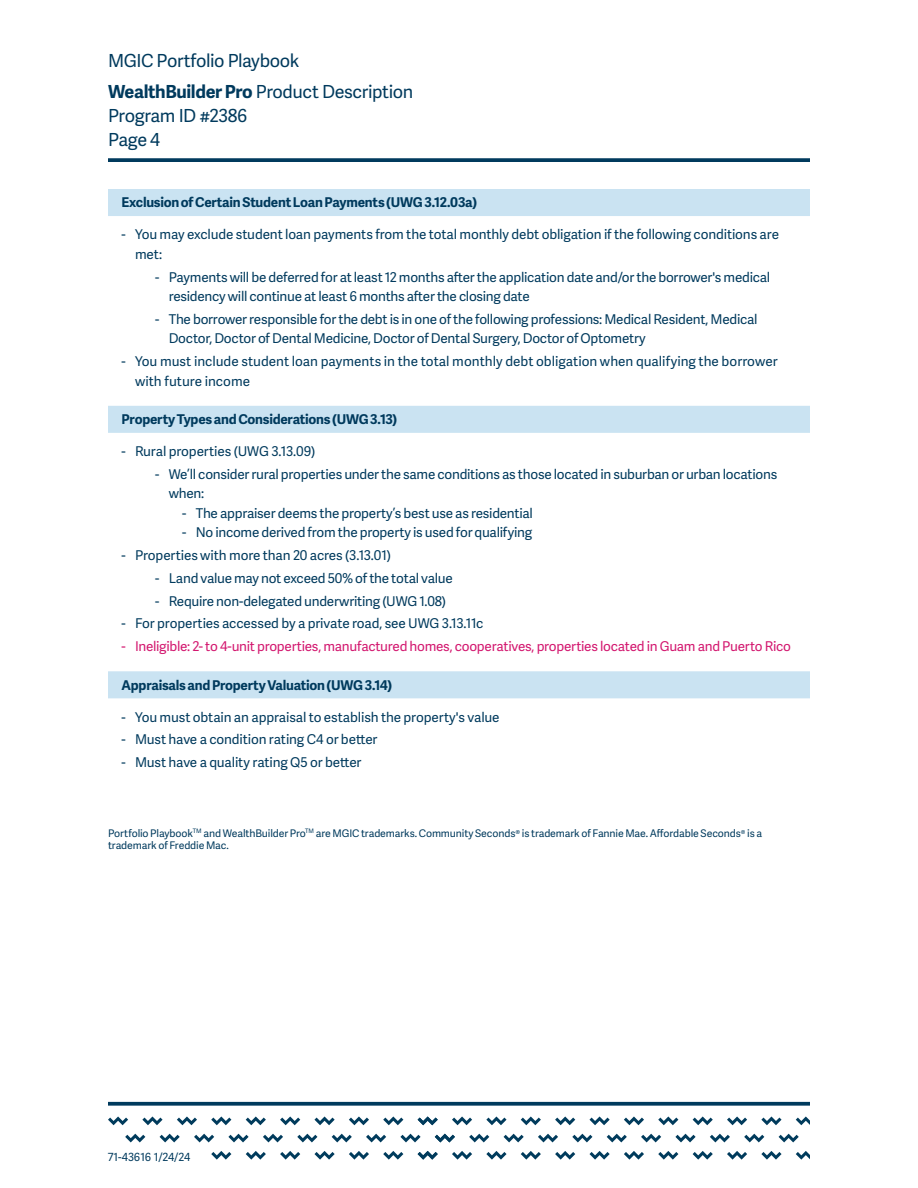
<style>
.page{position:relative;width:918px;height:1188px;background:#fff}
.page>*{position:absolute;margin:0;border:0;box-sizing:border-box;transform-origin:0 0}
.t1{font:18px/24px "Adelle Sans";letter-spacing:-.025em;color:#003a5d}
.t2{font:13.5px/19.5px "Adelle Sans";letter-spacing:-.015em;color:#003a5d}
.Section_Header{font:700 13.5px "Adelle Sans";letter-spacing:-.02em;color:#003a5d}
.t3{font:13.5px "Adelle Sans";letter-spacing:-.02em;color:#d3176f}
.t4{font:11.25px "Adelle Sans";letter-spacing:-.005em;color:#003a5d}
.t5{font:10.5px/12px "Adelle Sans";letter-spacing:-.01em;color:#003a5d}
.s1{font-weight:700}
</style>
<div class="page">
<svg style="left:108px;top:158px;width:702px;height:4px;background:#0f4667"></svg>
<svg style="left:486px;top:1116px;width:21px;height:9px"></svg>
<svg style="left:521px;top:1116px;width:20px;height:9px"></svg>
<svg style="left:504px;top:1134px;width:20px;height:8px"></svg>
<svg style="left:486px;top:1151px;width:21px;height:9px"></svg>
<svg style="left:521px;top:1151px;width:20px;height:9px"></svg>
<svg style="left:555px;top:1116px;width:20px;height:9px"></svg>
<svg style="left:538px;top:1134px;width:20px;height:8px"></svg>
<svg style="left:555px;top:1151px;width:20px;height:9px"></svg>
<svg style="left:589px;top:1116px;width:21px;height:9px"></svg>
<svg style="left:572px;top:1134px;width:20px;height:8px"></svg>
<svg style="left:589px;top:1151px;width:21px;height:9px"></svg>
<svg style="left:624px;top:1116px;width:20px;height:9px"></svg>
<svg style="left:607px;top:1134px;width:20px;height:8px"></svg>
<svg style="left:624px;top:1151px;width:20px;height:9px"></svg>
<svg style="left:658px;top:1116px;width:20px;height:9px"></svg>
<svg style="left:641px;top:1134px;width:20px;height:8px"></svg>
<svg style="left:658px;top:1151px;width:20px;height:9px"></svg>
<svg style="left:693px;top:1116px;width:20px;height:9px"></svg>
<svg style="left:675px;top:1134px;width:21px;height:8px"></svg>
<svg style="left:693px;top:1151px;width:20px;height:9px"></svg>
<svg style="left:727px;top:1116px;width:20px;height:9px"></svg>
<svg style="left:710px;top:1134px;width:20px;height:8px"></svg>
<svg style="left:727px;top:1151px;width:20px;height:9px"></svg>
<svg style="left:761px;top:1116px;width:21px;height:9px"></svg>
<svg style="left:744px;top:1134px;width:20px;height:8px"></svg>
<svg style="left:761px;top:1151px;width:21px;height:9px"></svg>
<svg style="left:796px;top:1116px;width:14px;height:9px"></svg>
<svg style="left:779px;top:1134px;width:20px;height:8px"></svg>
<svg style="left:796px;top:1151px;width:14px;height:9px"></svg>
<svg style="left:452px;top:1116px;width:20px;height:9px"></svg>
<svg style="left:469px;top:1134px;width:20px;height:8px"></svg>
<svg style="left:452px;top:1151px;width:20px;height:9px"></svg>
<svg style="left:418px;top:1116px;width:20px;height:9px"></svg>
<svg style="left:435px;top:1134px;width:20px;height:8px"></svg>
<svg style="left:418px;top:1151px;width:20px;height:9px"></svg>
<svg style="left:383px;top:1116px;width:20px;height:9px"></svg>
<svg style="left:400px;top:1134px;width:21px;height:8px"></svg>
<svg style="left:383px;top:1151px;width:20px;height:9px"></svg>
<svg style="left:349px;top:1116px;width:20px;height:9px"></svg>
<svg style="left:366px;top:1134px;width:20px;height:8px"></svg>
<svg style="left:349px;top:1151px;width:20px;height:9px"></svg>
<svg style="left:314px;top:1116px;width:21px;height:9px"></svg>
<svg style="left:332px;top:1134px;width:20px;height:8px"></svg>
<svg style="left:314px;top:1151px;width:21px;height:9px"></svg>
<svg style="left:280px;top:1116px;width:20px;height:9px"></svg>
<svg style="left:297px;top:1134px;width:20px;height:8px"></svg>
<svg style="left:280px;top:1151px;width:20px;height:9px"></svg>
<svg style="left:246px;top:1116px;width:20px;height:9px"></svg>
<svg style="left:263px;top:1134px;width:20px;height:8px"></svg>
<svg style="left:246px;top:1151px;width:20px;height:9px"></svg>
<svg style="left:211px;top:1116px;width:20px;height:9px"></svg>
<svg style="left:228px;top:1134px;width:21px;height:8px"></svg>
<svg style="left:211px;top:1151px;width:20px;height:9px"></svg>
<svg style="left:177px;top:1116px;width:20px;height:9px"></svg>
<svg style="left:194px;top:1134px;width:20px;height:8px"></svg>
<svg style="left:142px;top:1116px;width:21px;height:9px"></svg>
<svg style="left:160px;top:1134px;width:20px;height:8px"></svg>
<svg style="left:108px;top:1116px;width:20px;height:9px"></svg>
<svg style="left:125px;top:1134px;width:20px;height:8px"></svg>
<svg style="left:108px;top:1102px;width:702px;height:4px;background:#174b6b"></svg>
<svg style="left:108px;top:189px;width:702px;height:509px"></svg>
<h1 class="t1" style="left:108px;top:48px;width:193px">MGIC Portfolio Playbook</h1>
<h1 class="t1" style="left:108px;top:79px;width:307px"><span class="s1">WealthBuilder Pro</span> Product Description<br>Program ID #2386<br>Page 4</h1>
<p class="Section_Header" style="left:122px;top:193px;width:357px">Exclusion of Certain Student Loan Payments (UWG 3.12.03a)</p>
<p class="t2" style="left:135px;top:224px;width:646px;text-indent:-14px">- You may exclude student loan payments from the total monthly debt obligation if the following conditions are met:</p>
<p class="t2" style="left:169px;top:267px;width:603px;text-indent:-14px">- Payments will be deferred for at least 12 months after the application date and/or the borrower's medical residency will continue at least 6 months after the closing date</p>
<p class="t2" style="left:169px;top:309px;width:590px;text-indent:-14px">- The borrower responsible for the debt is in one of the following professions: Medical Resident, Medical<br>Doctor, Doctor of Dental Medicine, Doctor of Dental Surgery, Doctor of Optometry</p>
<p class="t2" style="left:135px;top:351px;width:644px;text-indent:-14px">- You must include student loan payments in the total monthly debt obligation when qualifying the borrower with future income</p>
<p class="Section_Header" style="left:122px;top:410px;width:277px">Property Types and Considerations (UWG 3.13)</p>
<p class="t2" style="left:122px;top:441px;width:195px">- Rural properties (UWG 3.13.09)</p>
<p class="t2" style="left:169px;top:464px;width:610px;text-indent:-14px">- We’ll consider rural properties under the same conditions as those located in suburban or urban locations when:</p>
<p class="t2" style="left:182px;top:503px;width:352px">- The appraiser deems the property’s best use as residential</p>
<p class="t2" style="left:182px;top:522px;width:351px">- No income derived from the property is used for qualifying</p>
<p class="t2" style="left:122px;top:545px;width:271px">- Properties with more than 20 acres (3.13.01)</p>
<p class="t2" style="left:155px;top:568px;width:299px">- Land value may not exceed 50% of the total value</p>
<p class="t2" style="left:155px;top:591px;width:292px">- Require non-delegated underwriting (UWG 1.08)</p>
<p class="t2" style="left:122px;top:613px;width:364px">- For properties accessed by a private road, see UWG 3.13.11c</p>
<p class="t3" style="left:122px;top:637px;width:671px">- Ineligible: 2- to 4-unit properties, manufactured homes, cooperatives, properties located in Guam and Puerto Rico</p>
<p class="Section_Header" style="left:122px;top:675px;width:273px">Appraisals and Property Valuation (UWG 3.14)</p>
<p class="t2" style="left:122px;top:707px;width:380px">- You must obtain an appraisal to establish the property's value</p>
<p class="t2" style="left:122px;top:729px;width:257px">- Must have a condition rating C4 or better</p>
<p class="t2" style="left:122px;top:752px;width:242px">- Must have a quality rating Q5 or better</p>
<p class="t5" style="left:108px;top:827px;width:656px">Portfolio Playbook<sup>TM</sup> and WealthBuilder Pro<sup>TM</sup> are MGIC trademarks. Community Seconds® is trademark of Fannie Mae. Affordable Seconds® is a trademark of Freddie Mac.</p>
<p class="t4" style="left:108px;top:1149px;width:84px">71-43616 1/24/24</p>
</div>
